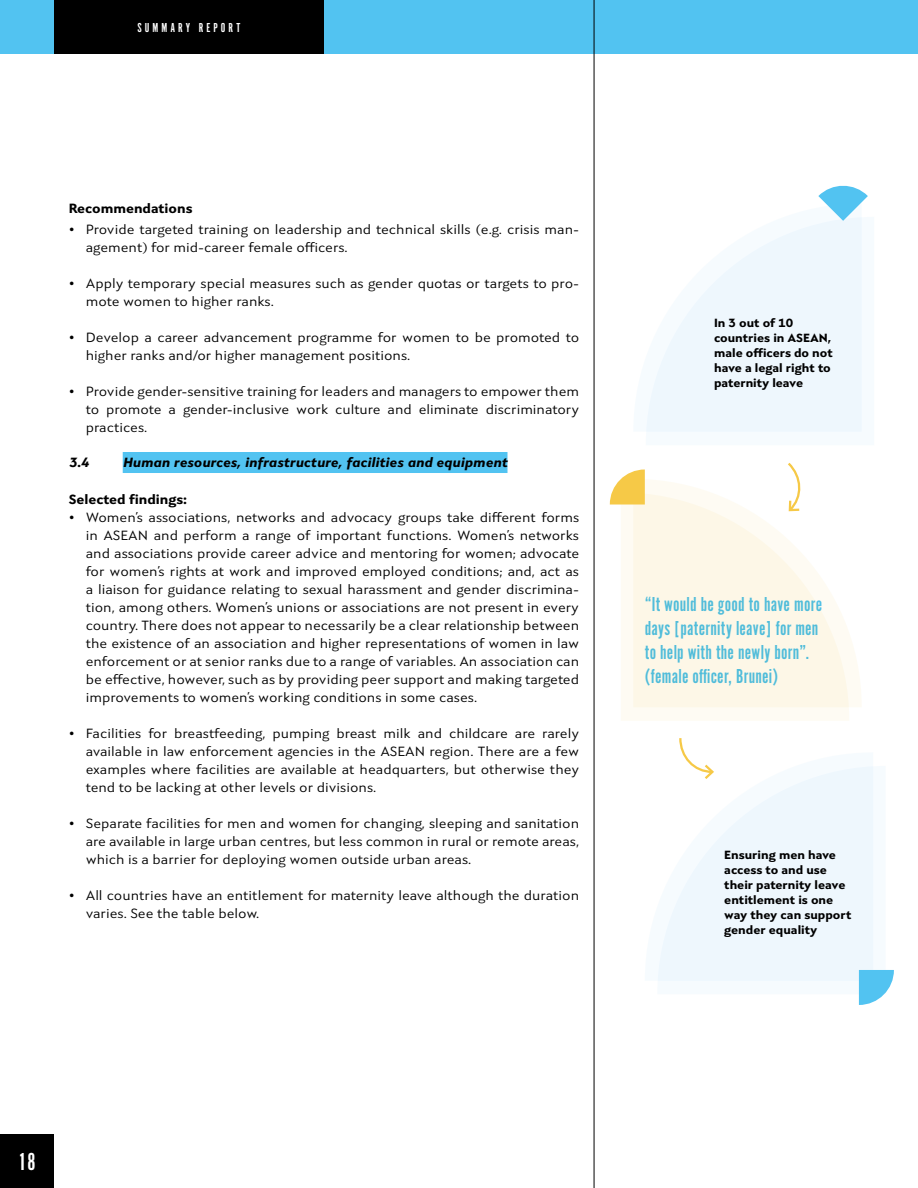
<style>
.page{position:relative;width:918px;height:1188px;background:#fff}
.page>*{position:absolute;margin:0;border:0;box-sizing:border-box;transform-origin:0 0}
.t1{font:25.5px "Alternate Got No 1 D";color:#fff}
.t2{font:21px/24px "Alternate Got No 1 D";letter-spacing:.01em;color:#52c3f1}
.t3{font:13.5px/18px "Seven One Eight";color:#000}
.t4{font:italic 800 13.5px "Seven One Eight";letter-spacing:.01em;color:#000}
.t5{font:800 13.5px "Seven One Eight";color:#000}
.t6{font:13.5px "Alternate Got No 1 D";letter-spacing:.225em;color:#fff}
.t7{font:800 12px/15px "Seven One Eight";color:#000}
</style>
<div class="page">
<div style="left:0;top:0;width:918px;height:54px;background:#52c3f1"></div>
<hr style="left:594px;top:0;width:1px;height:1188px;background:#000">
<div style="left:0;top:1134px;width:54px;height:54px;background:#000"></div>
<div style="left:123px;top:452px;width:385px;height:21px;background:#52c3f1"></div>
<div style="left:54px;top:0;width:270px;height:54px;background:#000"></div>
<div style="left:858px;top:767px;width:28px;height:227px;background:#f6fbfe"></div>
<svg style="left:646px;top:221px;width:216px;height:211px;fill:#eef7fd"></svg>
<svg style="left:657px;top:766px;width:216px;height:215px;fill:#eef7fd"></svg>
<svg style="left:859px;top:970px;width:35px;height:35px"></svg>
<svg style="left:818px;top:185px;width:50px;height:36px"></svg>
<svg style="left:678px;top:738px;width:38px;height:43px"></svg>
<svg style="left:788px;top:463px;width:11px;height:16px"></svg>
<div style="left:621px;top:505px;width:228px;height:215px;background:#fefbf3"></div>
<svg style="left:633px;top:479px;width:228px;height:228px;fill:#fdf7e7"></svg>
<svg style="left:610px;top:469px;width:35px;height:36px"></svg>
<p class="t6" style="left:138px;top:20px;width:104px">SUMMARY REPORT</p>
<p class="t5" style="left:69px;top:200px;width:125px">Recommendations</p>
<p class="t3" style="left:86px;top:220px;width:495px;text-indent:-17px">• Provide targeted training on leadership and technical skills (e.g. crisis man&shy;agement) for mid-career female officers.</p>
<p class="t3" style="left:86px;top:274px;width:495px;text-indent:-17px">• Apply temporary special measures such as gender quotas or targets to pro&shy;mote women to higher ranks.</p>
<p class="t3" style="left:86px;top:328px;width:495px;text-indent:-17px">• Develop a career advancement programme for women to be promoted to higher ranks and/or higher management positions.</p>
<p class="t3" style="left:86px;top:382px;width:495px;text-align:justify;text-indent:-17px">• Provide gender-sensitive training for leaders and managers to empower them to promote a gender-inclusive work culture and eliminate discriminatory practices.</p>
<p class="t4" style="left:69px;top:453px;width:22px">3.4</p>
<p class="t4" style="left:123px;top:453px;width:386px">Human resources, infrastructure, facilities and equipment</p>
<p class="t5" style="left:69px;top:490px;width:120px">Selected findings:</p>
<p class="t3" style="left:86px;top:508px;width:495px;text-align:justify;text-indent:-17px">• Women’s associations, networks and advocacy groups take different forms in ASEAN and perform a range of important functions. Women’s networks and associations provide career advice and mentoring for women; advocate for women’s rights at work and improved employed conditions; and, act as a liaison for guidance relating to sexual harassment and gender discrimina&shy;tion, among others. Women’s unions or associations are not present in every country. There does not appear to necessarily be a clear relationship between the existence of an association and higher representations of women in law enforcement or at senior ranks due to a range of variables. An association can be effective, however, such as by providing peer support and making targeted improvements to women’s working conditions in some cases.</p>
<p class="t3" style="left:86px;top:724px;width:495px;text-align:justify;text-indent:-17px">• Facilities for breastfeeding, pumping breast milk and childcare are rarely available in law enforcement agencies in the ASEAN region. There are a few examples where facilities are available at headquarters, but otherwise they tend to be lacking at other levels or divisions.</p>
<p class="t3" style="left:86px;top:814px;width:495px;text-align:justify;text-indent:-17px">• Separate facilities for men and women for changing, sleeping and sanitation are available in large urban centres, but less common in rural or remote areas, which is a barrier for deploying women outside urban areas.</p>
<p class="t3" style="left:86px;top:886px;width:495px;text-indent:-17px">• All countries have an entitlement for maternity leave although the duration varies. See the table below.</p>
<p class="t7" style="left:714px;top:314px;width:120px">In 3 out of 10 countries in ASEAN, male officers do not have a legal right to paternity leave</p>
<h2 class="t2" style="left:645px;top:593px;width:179px">“It would be good to have more days [paternity leave] for men to help with the newly born”. (female officer, Brunei)</h2>
<p class="t7" style="left:724px;top:847px;width:129px">Ensuring men have access to and use their paternity leave entitlement is one way they can support gender equality</p>
<h1 class="t1" style="left:18px;top:1148px;width:19px">18</h1>
</div>
